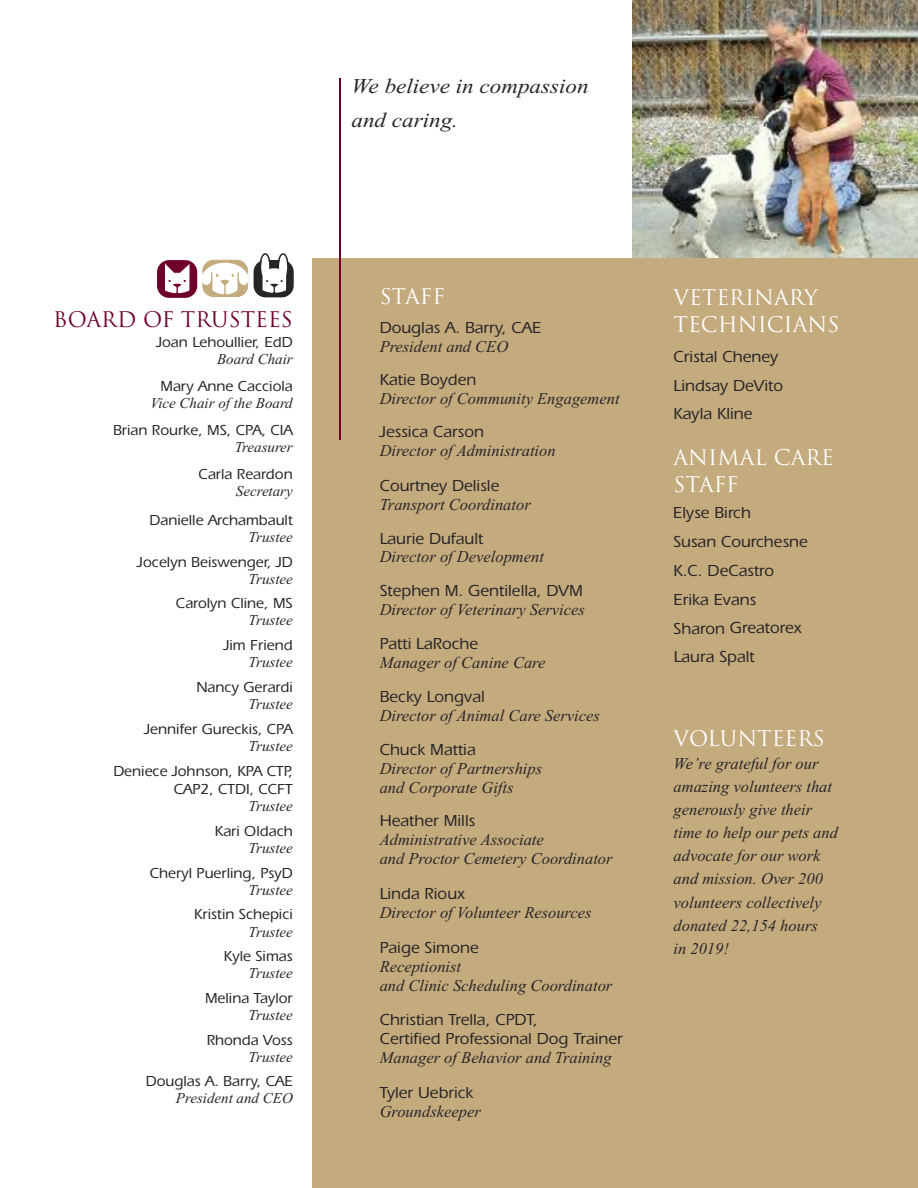
<style>
.page{position:relative;width:918px;height:1188px;background:#fff}
.page>*{position:absolute;margin:0;border:0;box-sizing:border-box;transform-origin:0 0}
.t1{font:21px/27px "Trajan";color:#fff}
.t2{font:italic 21px/33.6px "Times New Roman";color:#272526;scale:1.1 1}
.t3{font:21px "Trajan";color:#6e002b}
.t4{font:italic 16.5px/23.1px "Times New Roman";color:#272526}
.t5{font:500 16.5px/28.8px "Itc Eras";color:#272526}
.t6{font:500 15px/18.6px "Itc Eras";color:#272526;text-align:right}
.t7{font:italic 15px "Times New Roman";color:#272526}
</style>
<div class="page">
<img style="left:633px;top:0;width:285px;height:258px">
<div style="left:313px;top:258px;width:605px;height:930px;background:#c4ab7e"></div>
<div style="left:255px;top:261px;width:38px;height:35px;background:#272526;border-radius:11px"></div>
<div style="left:254px;top:260px;width:40px;height:37px;border:2px solid #272526;border-radius:11px"></div>
<div style="left:158px;top:261px;width:38px;height:36px;background:#6e002b;border-radius:11px"></div>
<div style="left:157px;top:260px;width:40px;height:38px;border:2px solid #6e002b;border-radius:11px"></div>
<svg style="left:203px;top:260px;width:45px;height:37px"></svg>
<div style="left:203px;top:260px;width:45px;height:37px;border:1px solid #c4ab7e;border-radius:11px"></div>
<svg style="left:202px;top:263px;width:47px;height:31px"></svg>
<svg style="left:165px;top:264px;width:25px;height:29px"></svg>
<svg style="left:259px;top:253px;width:30px;height:40px"></svg>
<hr style="left:339px;top:79px;width:2px;height:361px;background:#6e002b">
<p class="t2" style="left:352px;top:69px;width:217px">We believe in compassion and caring.</p>
<p class="t3" style="left:53px;top:307px;width:241px">BOARD OF TRUSTEES</p>
<p class="t6" style="left:156px;top:335px;width:138px">Joan Lehoullier, EdD</p>
<p class="t7" style="left:217px;top:350px;width:77px">Board Chair</p>
<p class="t6" style="left:160px;top:378px;width:134px">Mary Anne Cacciola</p>
<p class="t7" style="left:150px;top:394px;width:144px">Vice Chair of the Board</p>
<p class="t6" style="left:113px;top:422px;width:181px">Brian Rourke, MS, CPA, CIA</p>
<p class="t7" style="left:235px;top:438px;width:60px">Treasurer</p>
<p class="t6" style="left:199px;top:466px;width:96px">Carla Reardon</p>
<p class="t7" style="left:236px;top:482px;width:58px">Secretary</p>
<p class="t6" style="left:150px;top:512px;width:145px">Danielle Archambault</p>
<p class="t7" style="left:249px;top:528px;width:46px">Trustee</p>
<p class="t6" style="left:137px;top:554px;width:157px">Jocelyn Beiswenger, JD</p>
<p class="t7" style="left:249px;top:570px;width:46px">Trustee</p>
<p class="t6" style="left:176px;top:596px;width:118px">Carolyn Cline, MS</p>
<p class="t7" style="left:249px;top:611px;width:46px">Trustee</p>
<p class="t6" style="left:224px;top:637px;width:71px">Jim Friend</p>
<p class="t7" style="left:249px;top:653px;width:46px">Trustee</p>
<p class="t6" style="left:196px;top:680px;width:98px">Nancy Gerardi</p>
<p class="t7" style="left:249px;top:695px;width:46px">Trustee</p>
<p class="t6" style="left:144px;top:721px;width:150px">Jennifer Gureckis, CPA</p>
<p class="t7" style="left:249px;top:737px;width:46px">Trustee</p>
<p class="t6" style="left:113px;top:763px;width:181px">Deniece Johnson, KPA CTP,<br>CAP2, CTDI, CCFT</p>
<p class="t7" style="left:249px;top:797px;width:46px">Trustee</p>
<p class="t6" style="left:215px;top:823px;width:79px">Kari Oldach</p>
<p class="t7" style="left:249px;top:839px;width:46px">Trustee</p>
<p class="t6" style="left:150px;top:865px;width:145px">Cheryl Puerling, PsyD</p>
<p class="t7" style="left:249px;top:881px;width:46px">Trustee</p>
<p class="t6" style="left:194px;top:907px;width:100px">Kristin Schepici</p>
<p class="t7" style="left:249px;top:923px;width:46px">Trustee</p>
<p class="t6" style="left:224px;top:948px;width:70px">Kyle Simas</p>
<p class="t7" style="left:249px;top:964px;width:46px">Trustee</p>
<p class="t6" style="left:205px;top:990px;width:89px">Melina Taylor</p>
<p class="t7" style="left:249px;top:1006px;width:46px">Trustee</p>
<p class="t6" style="left:207px;top:1032px;width:88px">Rhonda Voss</p>
<p class="t7" style="left:249px;top:1048px;width:46px">Trustee</p>
<p class="t6" style="left:146px;top:1074px;width:149px">Douglas A. Barry, CAE</p>
<p class="t7" style="left:176px;top:1089px;width:118px">President and CEO</p>
<p class="t1" style="left:380px;top:283px;width:67px">STAFF</p>
<p class="t5" style="left:380px;top:315px;width:163px">Douglas A. Barry, CAE</p>
<p class="t4" style="left:380px;top:334px;width:130px">President and CEO</p>
<p class="t5" style="left:380px;top:367px;width:98px">Katie Boyden</p>
<p class="t4" style="left:380px;top:386px;width:241px">Director of Community Engagement</p>
<p class="t5" style="left:380px;top:419px;width:106px">Jessica Carson</p>
<p class="t4" style="left:380px;top:439px;width:178px">Director of Administration</p>
<p class="t5" style="left:380px;top:473px;width:121px">Courtney Delisle</p>
<p class="t4" style="left:380px;top:492px;width:153px">Transport Coordinator</p>
<p class="t5" style="left:380px;top:525px;width:105px">Laurie Dufault</p>
<p class="t4" style="left:380px;top:545px;width:166px">Director of Development</p>
<p class="t5" style="left:380px;top:578px;width:205px">Stephen M. Gentilella, DVM</p>
<p class="t4" style="left:380px;top:598px;width:207px">Director of Veterinary Services</p>
<p class="t5" style="left:380px;top:631px;width:100px">Patti LaRoche</p>
<p class="t4" style="left:380px;top:651px;width:167px">Manager of Canine Care</p>
<p class="t5" style="left:380px;top:684px;width:107px">Becky Longval</p>
<p class="t4" style="left:380px;top:704px;width:222px">Director of Animal Care Services</p>
<p class="t5" style="left:380px;top:737px;width:98px">Chuck Mattia</p>
<p class="t4" style="left:380px;top:758px;width:164px;line-height:18.9px">Director of Partnerships and Corporate Gifts</p>
<p class="t5" style="left:380px;top:808px;width:97px">Heather Mills</p>
<p class="t4" style="left:380px;top:830px;width:234px;line-height:18.9px">Administrative Associate<br>and Proctor Cemetery Coordinator</p>
<p class="t5" style="left:380px;top:881px;width:87px">Linda Rioux</p>
<p class="t4" style="left:380px;top:901px;width:213px">Director of Volunteer Resources</p>
<p class="t5" style="left:380px;top:935px;width:101px">Paige Simone</p>
<p class="t4" style="left:380px;top:956px;width:234px;line-height:18.9px">Receptionist<br>and Clinic Scheduling Coordinator</p>
<p class="t5" style="left:380px;top:1012px;width:245px;line-height:18.9px">Christian Trella, CPDT,<br>Certified Professional Dog Trainer</p>
<p class="t4" style="left:380px;top:1046px;width:233px">Manager of Behavior and Training</p>
<p class="t5" style="left:380px;top:1080px;width:95px">Tyler Uebrick</p>
<p class="t4" style="left:380px;top:1100px;width:103px">Groundskeeper</p>
<p class="t1" style="left:674px;top:285px;width:167px">VETERINARY<br>TECHNICIANS</p>
<p class="t5" style="left:674px;top:344px;width:111px">Cristal Cheney<br>Lindsay DeVito<br>Kayla Kline</p>
<p class="t1" style="left:674px;top:444px;width:162px">ANIMAL CARE<br>STAFF</p>
<p class="t5" style="left:673px;top:500px;width:136px">Elyse Birch<br>Susan Courchesne<br>K.C. DeCastro<br>Erika Evans<br>Sharon Greatorex<br>Laura Spalt</p>
<p class="t1" style="left:674px;top:725px;width:153px">VOLUNTEERS</p>
<p class="t4" style="left:674px;top:752px;width:166px">We’re grateful for our amazing volunteers that generously give their time to help our pets and advocate for our work and mission. Over 200 volunteers collectively donated 22,154 hours<br>in 2019!</p>
</div>
